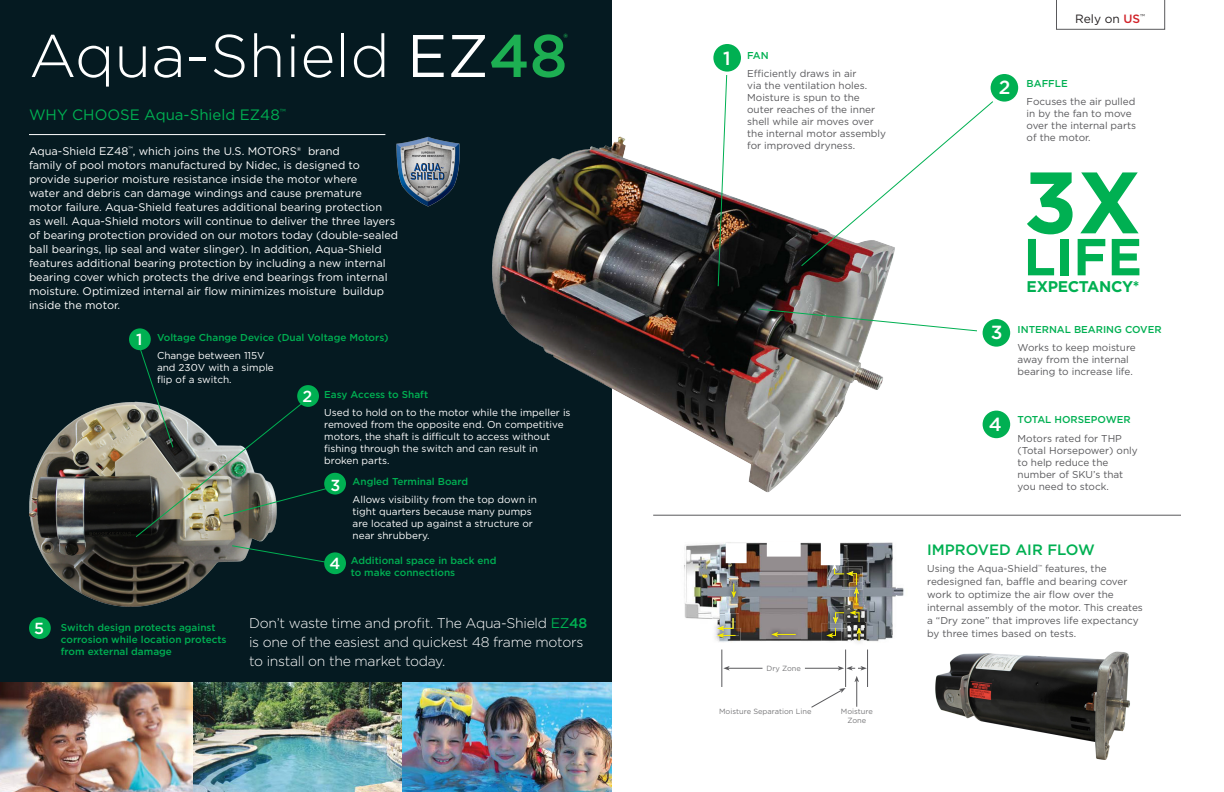
<style>
.page{position:relative;width:1224px;height:792px;background:#fff}
.page>*{position:absolute;margin:0;border:0;box-sizing:border-box;transform-origin:0 0}
.t1{font:700 87px "Gotham";color:#00b052}
.t2{font:300 60px "Gotham";color:#fff}
.t3{font:700 52px "Gotham";color:#00b052}
.t4{font:500 19px "Gotham";color:#fff}
.t5{font:500 16px "Gotham";color:#fff}
.t6{font:700 15.5px "Gotham";letter-spacing:-.02em;color:#00b052}
.t7{font:15px "Gotham";color:#00b052}
.t8{font:500 15px "Gotham";color:#00b052}
.t9{font:300 14px/19px "Gotham";letter-spacing:-.02em;color:#fff}
.t10{font:12px "Gotham";color:#231f20}
.t11{font:500 11.7px "Gotham";color:#1daf52}
.t12{font:11px/14px "Gotham";color:#fff}
.t13{font:10px/12px "Gotham";color:#59595c}
.t14{font:10px/12px "Gotham";color:#fff}
.t15{font:500 10px/12px "Gotham";color:#00b052}
.t16{font:7.5px/9px "Gotham";color:#78787a;text-align:center}
.s1{font-weight:400}
.s2{font-weight:500;color:#1daf52}
.s3{font-weight:400;color:#fff}
.s4{font-weight:400;color:#00b052}
.s5{font-weight:500;color:#00b052}
.s6{font-weight:500;color:#d1232a}
</style>
<div class="page">
<div style="left:0;top:0;width:612px;height:718px;background:#051a21"></div>
<img style="left:0;top:682px;width:402px;height:110px">
<img style="left:402px;top:682px;width:210px;height:110px">
<hr style="left:29px;top:134px;width:356px;height:1px;background:#fff">
<img style="left:396px;top:136px;width:64px;height:70px">
<img style="left:684px;top:542px;width:220px;height:100px">
<hr style="left:722px;top:650px;width:1px;height:37px;background:#59595c">
<hr style="left:845px;top:650px;width:1px;height:37px;background:#59595c">
<hr style="left:867px;top:650px;width:1px;height:37px;background:#59595c">
<hr style="left:728px;top:668px;width:35px;height:1px;background:#59595c">
<svg style="left:723px;top:666px;width:7px;height:5px"></svg>
<hr style="left:805px;top:668px;width:34px;height:1px;background:#59595c">
<svg style="left:811px;top:666px;width:56px;height:42px"></svg>
<img style="left:852px;top:623px;width:14px;height:20px">
<img style="left:822px;top:623px;width:19px;height:19px">
<img style="left:849px;top:566px;width:14px;height:1px">
<img style="left:827px;top:559px;width:22px;height:8px">
<img style="left:826px;top:567px;width:39px;height:73px">
<img style="left:726px;top:579px;width:15px;height:24px">
<svg style="left:731px;top:584px;width:5px;height:14px"></svg>
<img style="left:713px;top:613px;width:26px;height:15px">
<img style="left:713px;top:628px;width:27px;height:14px">
<img style="left:713px;top:628px;width:26px;height:8px">
<svg style="left:717px;top:618px;width:19px;height:20px"></svg>
<img style="left:767px;top:627px;width:34px;height:15px">
<svg style="left:771px;top:632px;width:25px;height:5px"></svg>
<hr style="left:653px;top:515px;width:528px;height:1px;background:#59595c">
<svg style="left:1056px;top:0;width:109px;height:30px"></svg>
<img style="left:492px;top:136px;width:398px;height:357px">
<div style="left:713px;top:44px;width:28px;height:28px;background:#00b052;border-radius:50%"></div>
<div style="left:991px;top:74px;width:27px;height:28px;background:#00b052;border-radius:50%"></div>
<div style="left:983px;top:319px;width:27px;height:28px;background:#00b052;border-radius:50%"></div>
<div style="left:983px;top:411px;width:27px;height:27px;background:#00b052;border-radius:50%"></div>
<svg style="left:717px;top:75px;width:11px;height:212px"></svg>
<svg style="left:800px;top:101px;width:193px;height:166px"></svg>
<img style="left:757px;top:308px;width:220px;height:24px">
<img style="left:29px;top:401px;width:236px;height:206px">
<div style="left:324px;top:473px;width:22px;height:22px;background:#00b052;border-radius:50%"></div>
<svg style="left:231px;top:545px;width:108px;height:20px"></svg>
<div style="left:324px;top:552px;width:22px;height:22px;background:#00b052;border-radius:50%"></div>
<svg style="left:135px;top:335px;width:198px;height:203px"></svg>
<div style="left:129px;top:328px;width:22px;height:22px;background:#00b052;border-radius:50%"></div>
<div style="left:29px;top:617px;width:22px;height:22px;background:#00b052;border-radius:50%"></div>
<img style="left:935px;top:651px;width:195px;height:109px">
<p class="t2" style="left:29px;top:18px;width:540px">Aqua-Shield <span class="s1">EZ</span><span class="s2">48</span></p>
<p class="t11" style="left:564px;top:31px;width:6px">®</p>
<p class="t7" style="left:29px;top:105px;width:258px">WHY CHOOSE Aqua-Shield EZ48<sup>™</sup></p>
<p class="t12" style="left:29px;top:144px;width:371px">Aqua-Shield EZ48<sup>™</sup>, which joins the U.S. MOTORS® brand<br>family of pool motors manufactured by Nidec, is designed to provide superior moisture resistance inside the motor where<br>water and debris can damage windings and cause premature<br>motor failure. Aqua-Shield features additional bearing protection<br>as well. Aqua-Shield motors will continue to deliver the three layers of bearing protection provided on our motors today (double-sealed ball bearings, lip seal and water slinger). In addition, Aqua-Shield features additional bearing protection by including a new internal bearing cover which protects the drive end bearings from internal moisture. Optimized internal air flow minimizes moisture buildup inside the motor.</p>
<p class="t5" style="left:136px;top:329px;width:8px">1</p>
<p class="t15" style="left:157px;top:328px;width:233px;line-height:18px">Voltage Change Device (Dual Voltage Motors)<br><span class="s3">Change between 115V</span></p>
<p class="t14" style="left:157px;top:361px;width:118px">and 230V with a simple flip of a switch.</p>
<p class="t5" style="left:302px;top:386px;width:11px">2</p>
<p class="t15" style="left:324px;top:388px;width:105px">Easy Access to Shaft</p>
<p class="t14" style="left:324px;top:406px;width:248px">Used to hold on to the motor while the impeller is removed from the opposite end. On competitive motors, the shaft is difficult to access without</p>
<p class="t14" style="left:324px;top:442px;width:215px">fishing through the switch and can result in broken parts.</p>
<p class="t5" style="left:330px;top:474px;width:11px">3</p>
<p class="t15" style="left:353px;top:475px;width:117px">Angled Terminal Board</p>
<p class="t14" style="left:353px;top:493px;width:186px">Allows visibility from the top down in tight quarters because many pumps are located up against a structure or near shrubbery.</p>
<p class="t15" style="left:351px;top:555px;width:147px">Additional space in back end to make connections</p>
<p class="t5" style="left:329px;top:553px;width:12px">4</p>
<p class="t5" style="left:34px;top:618px;width:11px">5</p>
<p class="t15" style="left:61px;top:621px;width:167px">Switch design protects against corrosion while location protects from external damage</p>
<p class="t9" style="left:249px;top:613px;width:340px">Don’t waste time and profit. The Aqua-Shield <span class="s4">EZ</span><span class="s5">48 </span>is one of the easiest and quickest 48 frame motors to install on the market today.</p>
<p class="t4" style="left:723px;top:46px;width:9px">1</p>
<p class="t10" style="left:1075px;top:11px;width:71px">Rely on <span class="s6">US</span><sup>™</sup></p>
<p class="t15" style="left:747px;top:49px;width:23px">FAN</p>
<p class="t13" style="left:747px;top:67px;width:140px">Efficiently draws in air<br>via the ventilation holes.<br>Moisture is spun to the outer reaches of the inner shell while air moves over the internal motor assembly for improved dryness.</p>
<p class="t15" style="left:1027px;top:77px;width:43px">BAFFLE</p>
<p class="t4" style="left:999px;top:75px;width:13px">2</p>
<p class="t13" style="left:1027px;top:95px;width:110px">Focuses the air pulled</p>
<p class="t13" style="left:1027px;top:107px;width:111px">in by the fan to move over the internal parts</p>
<p class="t13" style="left:1027px;top:131px;width:66px">of the motor.</p>
<p class="t4" style="left:991px;top:320px;width:13px">3</p>
<p class="t4" style="left:989px;top:412px;width:14px">4</p>
<p class="t1" style="left:1024px;top:145px;width:119px">3X</p>
<p class="t3" style="left:1024px;top:222px;width:120px">LIFE</p>
<p class="t6" style="left:1027px;top:276px;width:114px">EXPECTANCY*</p>
<p class="t15" style="left:1018px;top:323px;width:146px">INTERNAL BEARING COVER</p>
<p class="t13" style="left:1018px;top:341px;width:120px">Works to keep moisture away from the internal bearing to increase life.</p>
<p class="t15" style="left:1018px;top:413px;width:115px">TOTAL HORSEPOWER</p>
<p class="t13" style="left:1018px;top:432px;width:122px">Motors rated for THP (Total Horsepower) only to help reduce the number of SKU’s that you need to stock.</p>
<p class="t8" style="left:927px;top:540px;width:169px">IMPROVED AIR FLOW</p>
<p class="t13" style="left:927px;top:562px;width:181px">Using the Aqua-Shield<sup>™</sup> features, the</p>
<p class="t13" style="left:927px;top:575px;width:202px">redesigned fan, baffle and bearing cover</p>
<p class="t13" style="left:927px;top:588px;width:188px">work to optimize the air flow over the</p>
<p class="t13" style="left:927px;top:601px;width:217px">internal assembly of the motor. This creates</p>
<p class="t13" style="left:927px;top:614px;width:213px">a “Dry zone” that improves life expectancy</p>
<p class="t13" style="left:927px;top:627px;width:150px">by three times based on tests.</p>
<p class="t16" style="left:766px;top:663px;width:36px">Dry Zone</p>
<p class="t16" style="left:719px;top:707px;width:94px">Moisture Separation Line</p>
<p class="t16" style="left:841px;top:707px;width:34px">Moisture<br>Zone</p>
</div>
